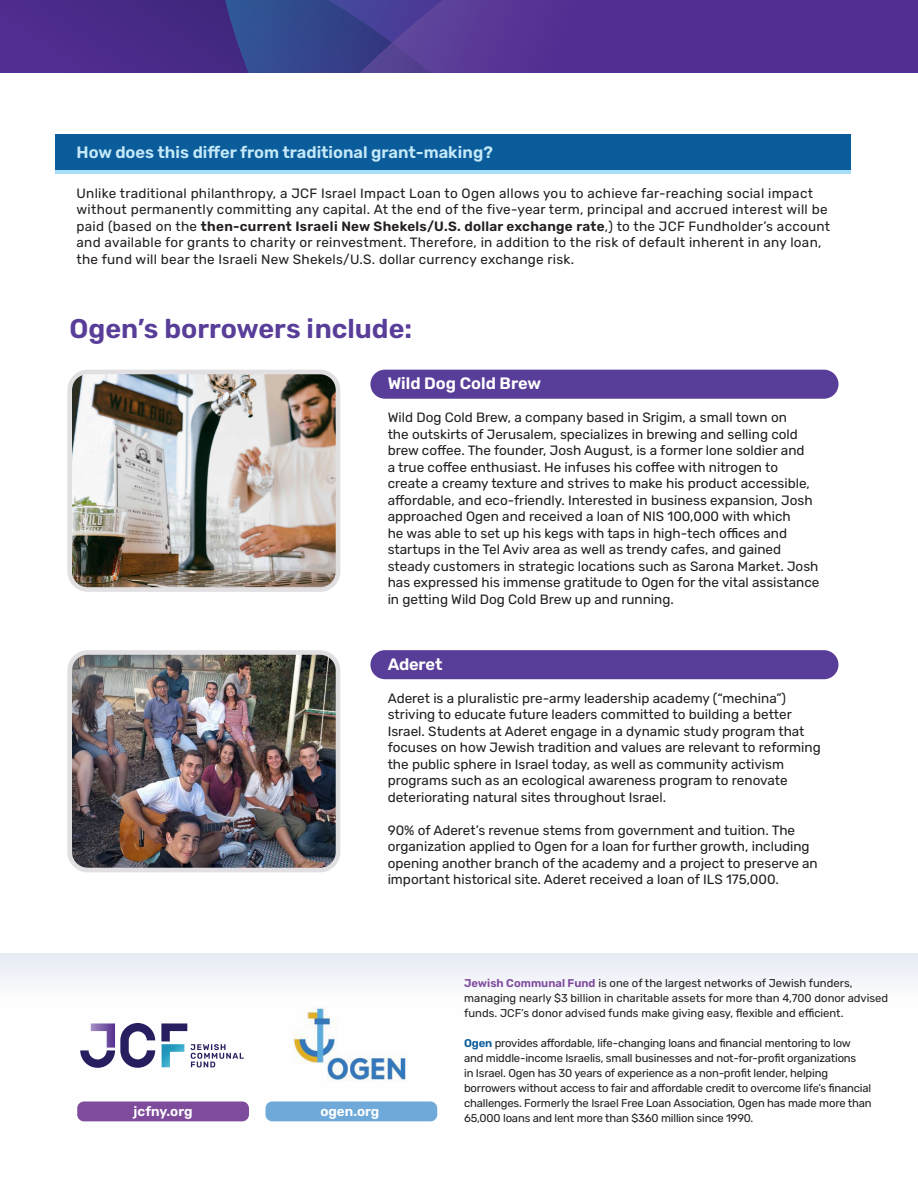
<style>
.page{position:relative;width:918px;height:1188px;background:#fff}
.page>*{position:absolute;margin:0;border:0;box-sizing:border-box;transform-origin:0 0}
.t1{font:600 27px "Rubik";color:#593e99}
.t2{font:600 16.5px "Rubik";color:#c4e9f9}
.m_180704861612397295{font:600 16.5px "Rubik";color:#fff}
.m_180704861612397295-2{font:13.5px/16.5px "Rubik";color:#231f20}
.m_180704861612397295-3{font:13.5px/16.5px "Rubik";letter-spacing:.02em;color:#231f20}
.t3{font:600 13.5px "Rubik";color:#fff}
.t4{font:11.25px/15px "Rubik";letter-spacing:-.015em;color:#231f20}
.s1{font-weight:600}
.s2{font-weight:600;color:#7f4b9d}
.s3{font-weight:600;color:#0b5c9b}
</style>
<div class="page">
<div style="left:0;top:953px;width:918px;height:193px;background:linear-gradient(to bottom,#f4f6fa,#fff)"></div>
<img style="left:292px;top:1006px;width:116px;height:75px">
<svg style="left:80px;top:1023px;width:75px;height:45px"></svg>
<svg style="left:161px;top:1023px;width:83px;height:44px"></svg>
<div style="left:77px;top:1102px;width:172px;height:19px;background:#7f4b9d;border-radius:7px"></div>
<div style="left:266px;top:1102px;width:171px;height:19px;background:#6ea9da;border-radius:7px"></div>
<div style="left:370px;top:370px;width:469px;height:29px;background:#593e99;border-radius:15px"></div>
<div style="left:370px;top:650px;width:469px;height:29px;background:#593e99;border-radius:15px"></div>
<img style="left:73px;top:656px;width:261px;height:210px">
<div style="left:67px;top:650px;width:273px;height:222px;border:5px solid #e1dfe2;border-radius:18px"></div>
<img style="left:73px;top:376px;width:261px;height:210px">
<div style="left:67px;top:370px;width:273px;height:222px;border:5px solid #e1dfe2;border-radius:18px"></div>
<div style="left:55px;top:134px;width:795px;height:37px;background:#0b5c9b"></div>
<hr style="left:55px;top:171px;width:795px;height:3px;background:#a6def6">
<div style="left:0;top:0;width:58px;height:72px;background:#502d90"></div>
<svg style="left:58px;top:0;width:860px;height:72px;background:#4b348f"></svg>
<p class="t2" style="left:77px;top:143px;width:418px">How does this differ from traditional grant-making?</p>
<p class="m_180704861612397295-3" style="left:77px;top:185px;width:755px">Unlike traditional philanthropy, a JCF Israel Impact Loan to Ogen allows you to achieve far-reaching social impact without permanently committing any capital. At the end of the five-year term, principal and accrued interest will be paid (based on the <span class="s1">then-current Israeli New Shekels/U.S. dollar exchange rate</span>,) to the JCF Fundholder’s account and available for grants to charity or reinvestment. Therefore, in addition to the risk of default inherent in any loan, the fund will bear the Israeli New Shekels/U.S. dollar currency exchange risk.</p>
<p class="t1" style="left:70px;top:314px;width:344px">Ogen’s borrowers include:</p>
<p class="m_180704861612397295" style="left:388px;top:375px;width:155px">Wild Dog Cold Brew</p>
<p class="m_180704861612397295-2" style="left:388px;top:410px;width:433px">Wild Dog Cold Brew, a company based in Srigim, a small town on<br>the outskirts of Jerusalem, specializes in brewing and selling cold brew coffee. The founder, Josh August, is a former lone soldier and<br>a true coffee enthusiast. He infuses his coffee with nitrogen to create a creamy texture and strives to make his product accessible, affordable, and eco-friendly. Interested in business expansion, Josh approached Ogen and received a loan of NIS 100,000 with which<br>he was able to set up his kegs with taps in high-tech offices and startups in the Tel Aviv area as well as trendy cafes, and gained steady customers in strategic locations such as Sarona Market. Josh has expressed his immense gratitude to Ogen for the vital assistance in getting Wild Dog Cold Brew up and running.</p>
<p class="m_180704861612397295" style="left:388px;top:655px;width:56px">Aderet</p>
<p class="m_180704861612397295-2" style="left:388px;top:690px;width:435px">Aderet is a pluralistic pre-army leadership academy (“mechina”) striving to educate future leaders committed to building a better Israel. Students at Aderet engage in a dynamic study program that focuses on how Jewish tradition and values are relevant to reforming the public sphere in Israel today, as well as community activism programs such as an ecological awareness program to renovate deteriorating natural sites throughout Israel.</p>
<p class="m_180704861612397295-2" style="left:388px;top:822px;width:432px">90% of Aderet’s revenue stems from government and tuition. The organization applied to Ogen for a loan for further growth, including opening another branch of the academy and a project to preserve an important historical site. Aderet received a loan of ILS 175,000.</p>
<p class="t3" style="left:134px;top:1103px;width:61px">jcfny.org</p>
<p class="t3" style="left:320px;top:1103px;width:60px">ogen.org</p>
<p class="t4" style="left:464px;top:976px;width:426px"><span class="s2">Jewish Communal Fund</span> is one of the largest networks of Jewish funders, managing nearly $3 billion in charitable assets for more than 4,700 donor advised funds. JCF’s donor advised funds make giving easy, flexible and efficient.</p>
<p class="t4" style="left:464px;top:1036px;width:409px"><span class="s3">Ogen</span> provides affordable, life-changing loans and financial mentoring to low and middle-income Israelis, small businesses and not-for-profit organizations<br>in Israel. Ogen has 30 years of experience as a non-profit lender, helping borrowers without access to fair and affordable credit to overcome life’s financial challenges. Formerly the Israel Free Loan Association, Ogen has made more than 65,000 loans and lent more than $360 million since 1990.</p>
</div>
